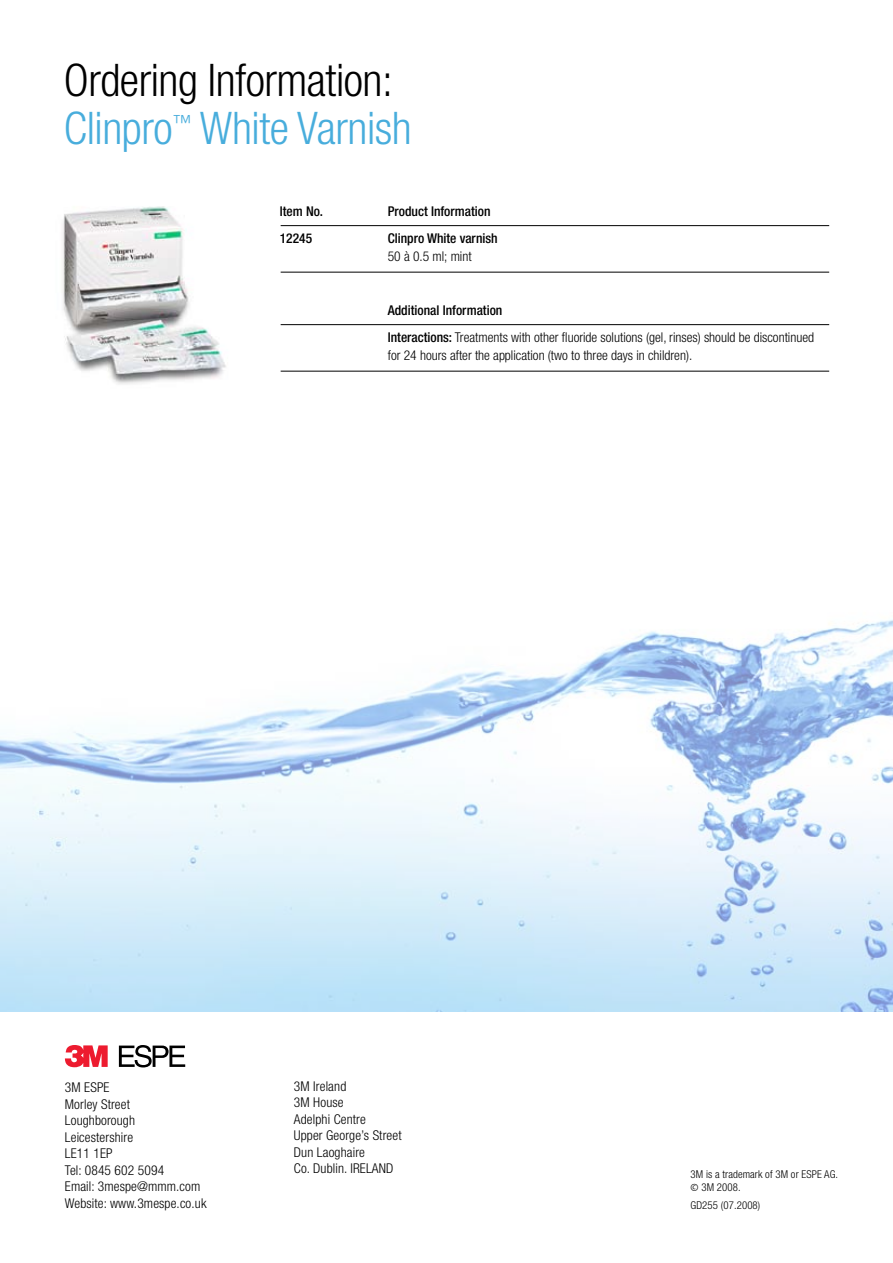
<style>
.page{position:relative;width:893px;height:1263px;background:#fff}
.page>*{position:absolute;margin:0;border:0;box-sizing:border-box;transform-origin:0 0}
.t1{font:300 condensed 45px "Helvetica Neue LT Std";letter-spacing:-.01em;color:#000}
.t2{font:300 condensed 45px "Helvetica Neue LT Std";letter-spacing:-.01em;color:#48addc}
.t3{font:300 19.5px "Helvetica Neue";color:#48addc}
.t4{font:300 condensed 13.5px/16.5px "Helvetica Neue LT Std";letter-spacing:.01em;color:#000}
.t5{font:500 condensed 13.5px "Helvetica Neue LT Std";color:#000}
.t6{font:300 condensed 10.8px/13px "Helvetica Neue LT Std";letter-spacing:.01em;color:#000}
.s1{font-weight:500}
.s2{font-family:"The Sans B3";font-stretch:normal}
</style>
<div class="page">
<img style="left:0;top:370px;width:893px;height:641px">
<img style="left:38px;top:206px;width:213px;height:192px">
<svg style="left:65px;top:1045px;width:43px;height:22px"></svg>
<svg style="left:119px;top:1045px;width:66px;height:22px"></svg>
<hr style="left:281px;top:225px;width:548px;height:1px;background:#000">
<hr style="left:281px;top:324px;width:548px;height:1px;background:#000">
<hr style="left:281px;top:272px;width:548px;height:1px;background:#000">
<hr style="left:281px;top:371px;width:548px;height:1px;background:#000">
<h1 class="t1" style="left:64px;top:54px;width:331px">Ordering Information:</h1>
<h1 class="t2" style="left:64px;top:102px;width:110px">Clinpro</h1>
<h2 class="t3" style="left:172px;top:110px;width:21px">™</h2>
<h1 class="t2" style="left:200px;top:102px;width:213px">White Varnish</h1>
<p class="t5" style="left:280px;top:203px;width:45px">Item No.</p>
<p class="t5" style="left:388px;top:203px;width:104px">Product Information</p>
<p class="t5" style="left:280px;top:230px;width:34px">12245</p>
<p class="t5" style="left:388px;top:230px;width:111px">Clinpro White varnish</p>
<p class="t4" style="left:388px;top:248px;width:85px">50 à 0.5 ml; mint</p>
<p class="t4" style="left:388px;top:297px;width:428px;line-height:27px"><span class="s1">Additional Information<br>Interactions:</span> Treatments with other fluoride solutions (gel, rinses) should be discontinued</p>
<p class="t4" style="left:388px;top:347px;width:306px">for 24 hours after the application (two to three days in children).</p>
<p class="t4" style="left:65px;top:1079px;width:143px">3M ESPE<br>Morley Street<br>Loughborough<br>Leicestershire<br>LE11 1EP<br>Tel: 0845 602 5094<br>Email: 3mespe@mmm.com<br>Website: www.3mespe.co.uk</p>
<p class="t4" style="left:294px;top:1078px;width:109px">3M Ireland<br>3M House<br>Adelphi Centre<br>Upper George’s Street<br>Dun Laoghaire<br>Co. Dublin. IRELAND</p>
<p class="t6" style="left:690px;top:1168px;width:149px">3M is a trademark of 3M or ESPE AG. <span class="s2">©</span> 3M 2008.</p>
<p class="t6" style="left:690px;top:1198px;width:71px">GD255 (07.2008)</p>
</div>
